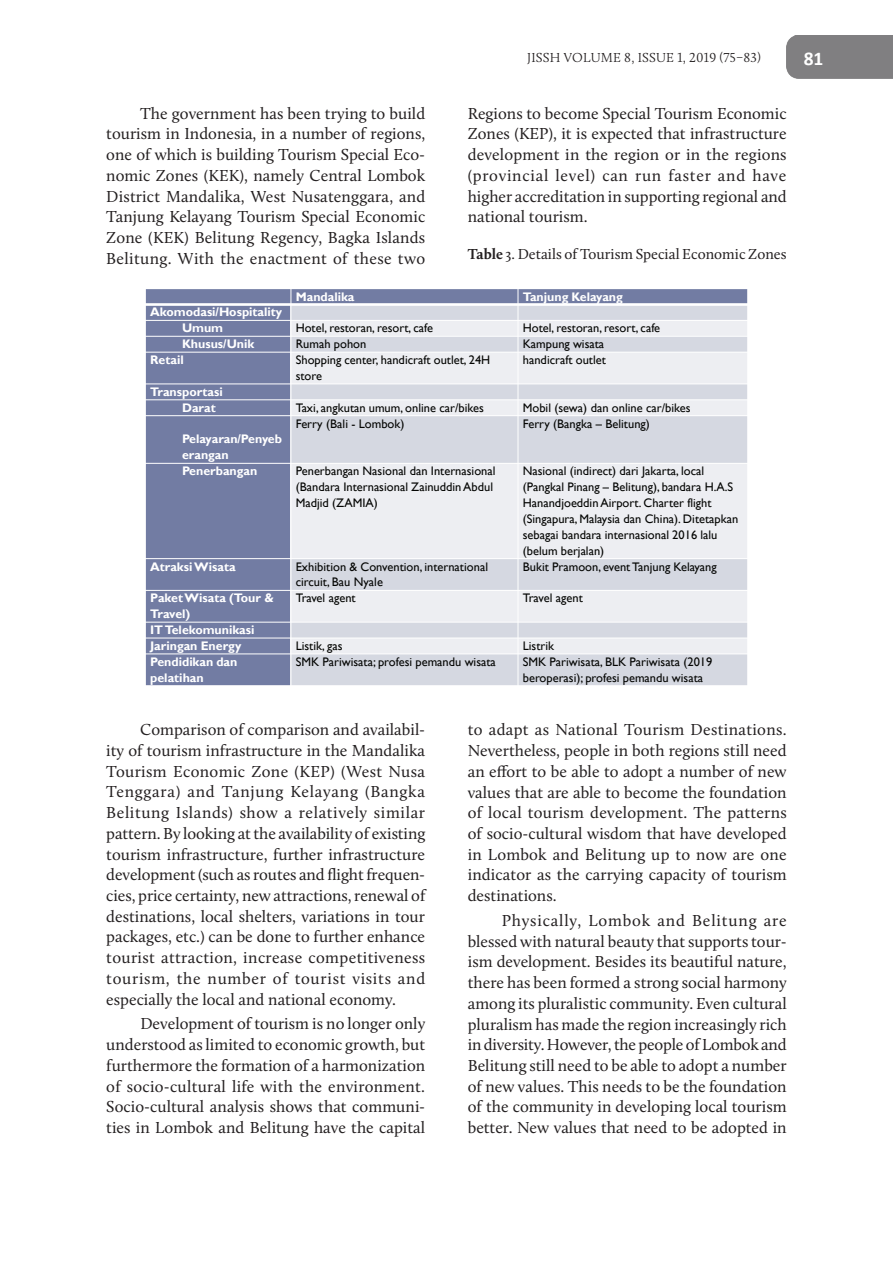
<style>
.page{position:relative;width:893px;height:1263px;background:#fff}
.page>*{position:absolute;margin:0;border:0;box-sizing:border-box;transform-origin:0 0}
.t1{font:700 19.5px "Calibri";color:#fff}
.t2{font:16.5px/20.7px "Calluna";color:#231f20;text-align:justify}
.t3{font:15px "Calluna";color:#231f20}
.t4{font:300 13.5px "Calluna";letter-spacing:.015em;color:#231f20}
.t5{font:12.45px/15.9px "Gill Sans";color:#040503}
.t6{font:700 12.45px/15.9px "Gill Sans";color:#fff}
.s1{font-weight:700}
</style>
<div class="page">
<div style="left:145px;top:289px;width:146px;height:15px;background:#727ca3"></div>
<div style="left:291px;top:289px;width:227px;height:15px;background:#727ca3"></div>
<div style="left:518px;top:289px;width:230px;height:15px;background:#727ca3"></div>
<div style="left:145px;top:304px;width:146px;height:16px;background:#727ca3"></div>
<div style="left:291px;top:304px;width:227px;height:16px;background:#d5d8e1"></div>
<div style="left:518px;top:304px;width:230px;height:16px;background:#d5d8e1"></div>
<div style="left:145px;top:320px;width:146px;height:16px;background:#727ca3"></div>
<div style="left:291px;top:320px;width:227px;height:16px;background:#edeef2"></div>
<div style="left:518px;top:320px;width:230px;height:16px;background:#edeef2"></div>
<div style="left:145px;top:336px;width:146px;height:16px;background:#727ca3"></div>
<div style="left:291px;top:336px;width:227px;height:16px;background:#d5d8e1"></div>
<div style="left:518px;top:336px;width:230px;height:16px;background:#d5d8e1"></div>
<div style="left:145px;top:352px;width:146px;height:32px;background:#727ca3"></div>
<div style="left:291px;top:352px;width:227px;height:32px;background:#edeef2"></div>
<div style="left:518px;top:352px;width:230px;height:32px;background:#edeef2"></div>
<div style="left:145px;top:384px;width:146px;height:16px;background:#727ca3"></div>
<div style="left:291px;top:384px;width:227px;height:16px;background:#d5d8e1"></div>
<div style="left:518px;top:384px;width:230px;height:16px;background:#d5d8e1"></div>
<div style="left:145px;top:400px;width:146px;height:16px;background:#727ca3"></div>
<div style="left:291px;top:400px;width:227px;height:16px;background:#edeef2"></div>
<div style="left:518px;top:400px;width:230px;height:16px;background:#edeef2"></div>
<div style="left:145px;top:416px;width:146px;height:47px;background:#727ca3"></div>
<div style="left:291px;top:416px;width:227px;height:47px;background:#d5d8e1"></div>
<div style="left:518px;top:416px;width:230px;height:47px;background:#d5d8e1"></div>
<div style="left:145px;top:463px;width:146px;height:96px;background:#727ca3"></div>
<div style="left:291px;top:463px;width:227px;height:96px;background:#edeef2"></div>
<div style="left:518px;top:463px;width:230px;height:96px;background:#edeef2"></div>
<div style="left:145px;top:559px;width:146px;height:31px;background:#727ca3"></div>
<div style="left:291px;top:559px;width:227px;height:31px;background:#d5d8e1"></div>
<div style="left:518px;top:559px;width:230px;height:31px;background:#d5d8e1"></div>
<div style="left:145px;top:590px;width:146px;height:32px;background:#727ca3"></div>
<div style="left:291px;top:590px;width:227px;height:32px;background:#edeef2"></div>
<div style="left:518px;top:590px;width:230px;height:32px;background:#edeef2"></div>
<div style="left:145px;top:622px;width:146px;height:16px;background:#727ca3"></div>
<div style="left:291px;top:622px;width:227px;height:16px;background:#d5d8e1"></div>
<div style="left:518px;top:622px;width:230px;height:16px;background:#d5d8e1"></div>
<div style="left:145px;top:638px;width:146px;height:16px;background:#727ca3"></div>
<div style="left:291px;top:638px;width:227px;height:16px;background:#edeef2"></div>
<div style="left:518px;top:638px;width:230px;height:16px;background:#edeef2"></div>
<div style="left:145px;top:654px;width:146px;height:32px;background:#727ca3"></div>
<div style="left:291px;top:654px;width:227px;height:32px;background:#d5d8e1"></div>
<div style="left:518px;top:654px;width:230px;height:32px;background:#d5d8e1"></div>
<hr style="left:290px;top:288px;width:1px;height:398px;background:#fff">
<hr style="left:518px;top:288px;width:1px;height:398px;background:#fff">
<hr style="left:145px;top:303px;width:603px;height:3px;background:#fff">
<hr style="left:145px;top:320px;width:603px;height:1px;background:#fff">
<hr style="left:145px;top:336px;width:603px;height:1px;background:#fff">
<hr style="left:145px;top:352px;width:603px;height:1px;background:#fff">
<hr style="left:145px;top:383px;width:603px;height:1px;background:#fff">
<hr style="left:145px;top:399px;width:603px;height:1px;background:#fff">
<hr style="left:145px;top:415px;width:603px;height:1px;background:#fff">
<hr style="left:145px;top:463px;width:603px;height:1px;background:#fff">
<hr style="left:145px;top:558px;width:603px;height:1px;background:#fff">
<hr style="left:145px;top:590px;width:603px;height:1px;background:#fff">
<hr style="left:145px;top:622px;width:603px;height:1px;background:#fff">
<hr style="left:145px;top:638px;width:603px;height:1px;background:#fff">
<hr style="left:145px;top:653px;width:603px;height:1px;background:#fff">
<hr style="left:145px;top:288px;width:1px;height:398px;background:#fff">
<hr style="left:747px;top:288px;width:1px;height:398px;background:#fff">
<hr style="left:145px;top:685px;width:603px;height:1px;background:#fff">
<p class="t4" style="left:527px;top:49px;width:235px">JISSH VOLUME 8, ISSUE 1, 2019 (75–83)</p>
<p class="t1" style="left:804px;top:46px;width:21px">81</p>
<p class="t2" style="left:106px;top:103px;width:321px;text-indent:34px">The government has been trying to build tourism in Indonesia, in a number of regions, one of which is building Tourism Special Eco&shy;nomic Zones (KEK), namely Central Lombok District Mandalika, West Nusatenggara, and Tanjung Kelayang Tourism Special Economic Zone (KEK) Belitung Regency, Bagka Islands Belitung. With the enactment of these two</p>
<p class="t2" style="left:468px;top:103px;width:321px">Regions to become Special Tourism Economic Zones (KEP), it is expected that infrastructure development in the region or in the regions (provincial level) can run faster and have higher accreditation in supporting regional and national tourism.</p>
<p class="t3" style="left:468px;top:245px;width:320px"><span class="s1">Table</span> 3. Details of Tourism Special Economic Zones</p>
<p class="t6" style="left:182px;top:305px;width:102px;text-indent:-32px">Akomodasi/Hospitality<br>Umum</p>
<p class="t6" style="left:296px;top:289px;width:60px">Mandalika</p>
<p class="t6" style="left:523px;top:289px;width:102px">Tanjung Kelayang</p>
<p class="t5" style="left:296px;top:320px;width:139px">Hotel, restoran, resort, cafe</p>
<p class="t5" style="left:523px;top:320px;width:139px">Hotel, restoran, resort, cafe</p>
<p class="t6" style="left:182px;top:336px;width:74px">Khusus/Unik</p>
<p class="t5" style="left:296px;top:336px;width:72px">Rumah pohon</p>
<p class="t5" style="left:523px;top:336px;width:83px">Kampung wisata</p>
<p class="t6" style="left:150px;top:352px;width:35px">Retail</p>
<p class="t5" style="left:296px;top:352px;width:196px">Shopping center, handicraft outlet, 24H store</p>
<p class="t5" style="left:523px;top:352px;width:85px">handicraft outlet</p>
<p class="t6" style="left:182px;top:384px;width:42px;text-indent:-32px">Transportasi<br>Darat</p>
<p class="t5" style="left:296px;top:400px;width:190px">Taxi, angkutan umum, online car/bikes</p>
<p class="t5" style="left:523px;top:400px;width:169px">Mobil (sewa) dan online car/bikes</p>
<p class="t6" style="left:182px;top:432px;width:101px">Pelayaran/Penyeb erangan</p>
<p class="t5" style="left:296px;top:416px;width:110px">Ferry (Bali - Lombok)</p>
<p class="t5" style="left:523px;top:416px;width:129px">Ferry (Bangka – Belitung)</p>
<p class="t6" style="left:182px;top:463px;width:77px">Penerbangan</p>
<p class="t5" style="left:296px;top:463px;width:201px">Penerbangan Nasional dan Internasional (Bandara Internasional Zainuddin Abdul<br>Madjid (ZAMIA)</p>
<p class="t5" style="left:523px;top:463px;width:217px">Nasional (indirect) dari Jakarta, local (Pangkal Pinang – Belitung), bandara H.A.S Hanandjoeddin Airport. Charter flight (Singapura, Malaysia dan China). Ditetapkan sebagai bandara internasional 2016 lalu (belum berjalan)</p>
<p class="t6" style="left:150px;top:559px;width:87px">Atraksi Wisata</p>
<p class="t5" style="left:296px;top:559px;width:194px">Exhibition &amp; Convention, international circuit, Bau Nyale</p>
<p class="t5" style="left:523px;top:559px;width:196px">Bukit Pramoon, event Tanjung Kelayang</p>
<p class="t6" style="left:150px;top:590px;width:125px">PaketWisata (Tour &amp;<br>Travel)</p>
<p class="t5" style="left:296px;top:590px;width:62px">Travel agent</p>
<p class="t5" style="left:523px;top:590px;width:62px">Travel agent</p>
<p class="t6" style="left:150px;top:622px;width:106px">IT Telekomunikasi<br>Jaringan Energy</p>
<p class="t5" style="left:296px;top:638px;width:48px">Listik, gas</p>
<p class="t5" style="left:523px;top:638px;width:33px">Listrik</p>
<p class="t6" style="left:150px;top:654px;width:89px">Pendidikan dan pelatihan</p>
<p class="t5" style="left:296px;top:654px;width:202px">SMK Pariwisata; profesi pemandu wisata</p>
<p class="t5" style="left:523px;top:654px;width:191px">SMK Pariwisata, BLK Pariwisata (2019 beroperasi); profesi pemandu wisata</p>
<p class="t2" style="left:106px;top:719px;width:321px;text-indent:34px">Comparison of comparison and availabil&shy;ity of tourism infrastructure in the Mandalika Tourism Economic Zone (KEP) (West Nusa Tenggara) and Tanjung Kelayang (Bangka Belitung Islands) show a relatively similar pattern. By looking at the availability of existing tourism infrastructure, further infrastructure development (such as routes and flight frequen&shy;cies, price certainty, new attractions, renewal of destinations, local shelters, variations in tour packages, etc.) can be done to further enhance tourist attraction, increase competitiveness tourism, the number of tourist visits and especially the local and national economy.</p>
<p class="t2" style="left:106px;top:1013px;width:320px;text-indent:34px">Development of tourism is no longer only understood as limited to economic growth, but furthermore the formation of a harmonization of socio-cultural life with the environment.<br>Socio-cultural analysis shows that communi&shy;ties in Lombok and Belitung have the capital</p>
<p class="t2" style="left:468px;top:719px;width:321px">to adapt as National Tourism Destinations.<br>Nevertheless, people in both regions still need an effort to be able to adopt a number of new values that are able to become the foundation of local tourism development. The patterns of socio-cultural wisdom that have developed in Lombok and Belitung up to now are one indicator as the carrying capacity of tourism destinations.</p>
<p class="t2" style="left:468px;top:910px;width:321px;text-indent:34px">Physically, Lombok and Belitung are blessed with natural beauty that supports tour&shy;ism development. Besides its beautiful nature, there has been formed a strong social harmony among its pluralistic community. Even cultural pluralism has made the region increasingly rich in diversity. However, the people of Lombok and Belitung still need to be able to adopt a number of new values. This needs to be the foundation of the community in developing local tourism better. New values that need to be adopted in</p>
</div>
